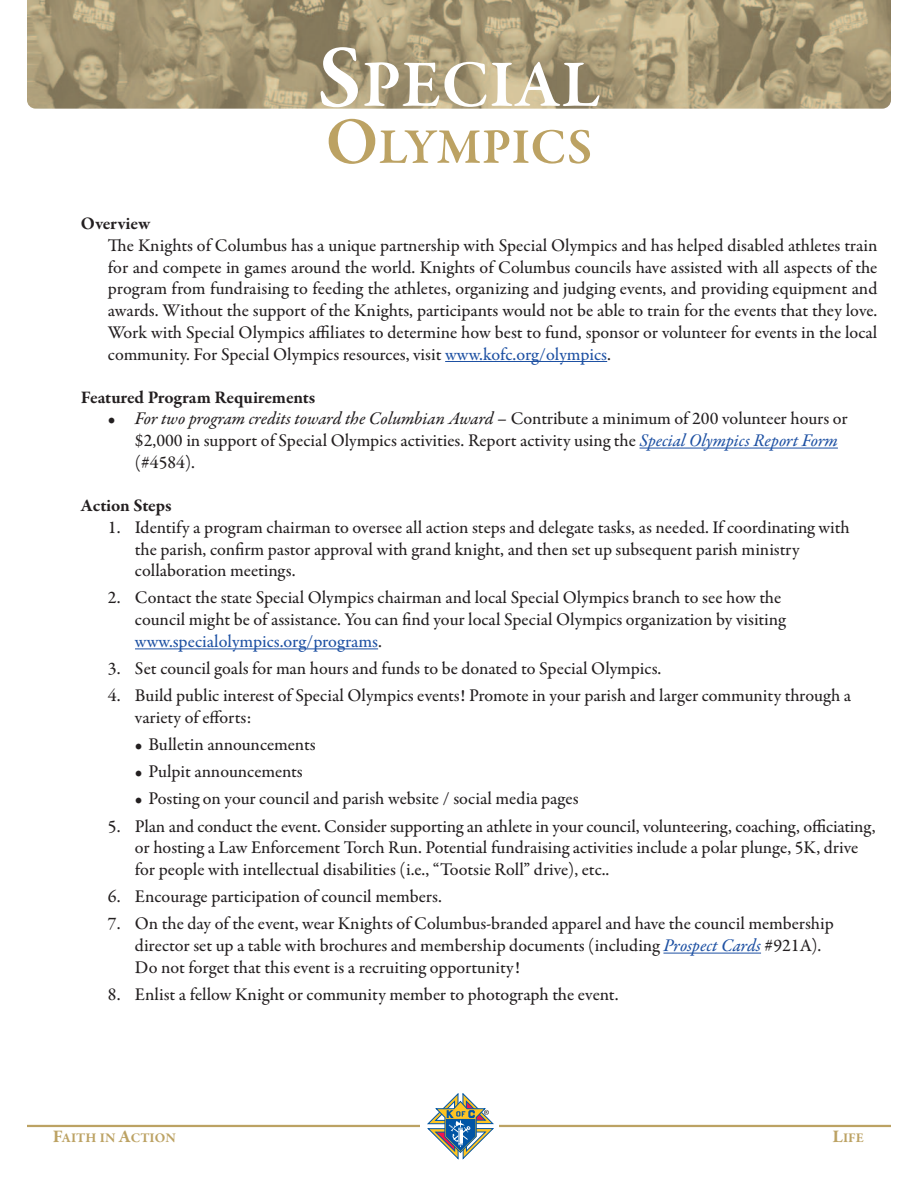
<style>
.page{position:relative;width:918px;height:1188px;background:#fff}
.page>*{position:absolute;margin:0;border:0;box-sizing:border-box;transform-origin:0 0}
.t1{font:600 67.5px "Garamond Premr Pro";letter-spacing:.005em;color:#fff}
.t2{font:600 50.7px "Garamond Premr Pro";letter-spacing:.005em;color:#bca263}
.t3{font:500 18px/21.8px "Garamond Premr Pro";color:#231f20}
.t4{font:18px "Garamond Premr Pro Med It";letter-spacing:-.005em;color:#231f20}
.t5{font:700 18px "Garamond Premr Pro";color:#231f20}
.t6{font:700 13.5px "Garamond Premr Pro";color:#bca263}
.s1{font-size:90px}
.s2{font-size:67.5px}
.s3{color:#1e51a3}
.s4{font-family:"Garamond Premr Pro";font-weight:500}
.s5{font-family:"Garamond Premr Pro Med It";font-weight:400;color:#1e51a3}
.s6{font-size:18px}
</style>
<div class="page">
<img style="left:27px;top:0;width:864px;height:109px">
<hr style="left:27px;top:1125px;width:864px;height:2px;background:#bca263">
<div style="left:421px;top:1090px;width:78px;height:70px;background:#fff"></div>
<svg style="left:427px;top:1093px;width:66px;height:66px"></svg>
<hr style="left:445px;top:361px;width:162px;height:1px;background:#1e51a3">
<hr style="left:640px;top:448px;width:198px;height:1px;background:#1e51a3">
<hr style="left:135px;top:648px;width:243px;height:1px;background:#1e51a3">
<hr style="left:663px;top:953px;width:98px;height:1px;background:#1e51a3">
<h1 class="t1" style="left:317px;top:58px;width:285px"><span class="s1">S</span>PECIAL</h1>
<h2 class="t2" style="left:326px;top:127px;width:268px"><span class="s2">O</span>LYMPICS</h2>
<p class="t5" style="left:81px;top:216px;width:71px">Overview</p>
<p class="t3" style="left:108px;top:236px;width:771px;text-align:justify">The Knights of Columbus has a unique partnership with Special Olympics and has helped disabled athletes train for and compete in games around the world. Knights of Columbus councils have assisted with all aspects of the program from fundraising to feeding the athletes, organizing and judging events, and providing equipment and awards. Without the support of the Knights, participants would not be able to train for the events that they love.<br>Work with Special Olympics affiliates to determine how best to fund, sponsor or volunteer for events in the local community. For Special Olympics resources, visit <span class="s3">www.kofc.org/olympics</span>.</p>
<p class="t5" style="left:81px;top:390px;width:236px">Featured Program Requirements</p>
<p class="t4" style="left:108px;top:412px;width:741px"><span class="s4">•</span> For two program credits toward the Columbian Award <span class="s4">– Contribute a minimum of 200 volunteer hours or</span></p>
<p class="t3" style="left:135px;top:431px;width:704px">$2,000 in support of Special Olympics activities. Report activity using the <span class="s5">Special Olympics Report Form </span>(#4584).</p>
<p class="t5" style="left:81px;top:498px;width:92px">Action Steps</p>
<p class="t3" style="left:135px;top:518px;width:716px;text-indent:-27px">1. Identify a program chairman to oversee all action steps and delegate tasks, as needed. If coordinating with the parish, confirm pastor approval with grand knight, and then set up subsequent parish ministry collaboration meetings.</p>
<p class="t3" style="left:135px;top:589px;width:652px;text-indent:-27px">2. Contact the state Special Olympics chairman and local Special Olympics branch to see how the council might be of assistance. You can find your local Special Olympics organization by visiting <span class="s3">www.specialolympics.org/programs</span>.</p>
<p class="t3" style="left:108px;top:659px;width:555px">3. Set council goals for man hours and funds to be donated to Special Olympics.</p>
<p class="t3" style="left:135px;top:686px;width:718px;text-indent:-27px">4. Build public interest of Special Olympics events! Promote in your parish and larger community through a variety of efforts:</p>
<p class="t3" style="left:135px;top:735px;width:182px">• Bulletin announcements</p>
<p class="t3" style="left:135px;top:762px;width:169px">• Pulpit announcements</p>
<p class="t3" style="left:135px;top:790px;width:445px">• Posting on your council and parish website / social media pages</p>
<p class="t3" style="left:135px;top:817px;width:742px;text-indent:-27px">5. Plan and conduct the event. Consider supporting an athlete in your council, volunteering, coaching, officiating, or hosting a Law Enforcement Torch Run. Potential fundraising activities include a polar plunge, 5K, drive for people with intellectual disabilities (i.e., “Tootsie Roll” drive), etc..</p>
<p class="t3" style="left:108px;top:887px;width:335px">6. Encourage participation of council members.</p>
<p class="t3" style="left:135px;top:914px;width:700px;text-indent:-27px">7. On the day of the event, wear Knights of Columbus-branded apparel and have the council membership director set up a table with brochures and membership documents (including <span class="s5">Prospect Cards</span> #921A).<br>Do not forget that this event is a recruiting opportunity!</p>
<p class="t3" style="left:108px;top:985px;width:512px">8. Enlist a fellow Knight or community member to photograph the event.</p>
<p class="t6" style="left:53px;top:1132px;width:125px"><span class="s6">F</span>AITH IN <span class="s6">A</span>CTION</p>
<p class="t6" style="left:832px;top:1132px;width:33px"><span class="s6">L</span>IFE</p>
</div>
